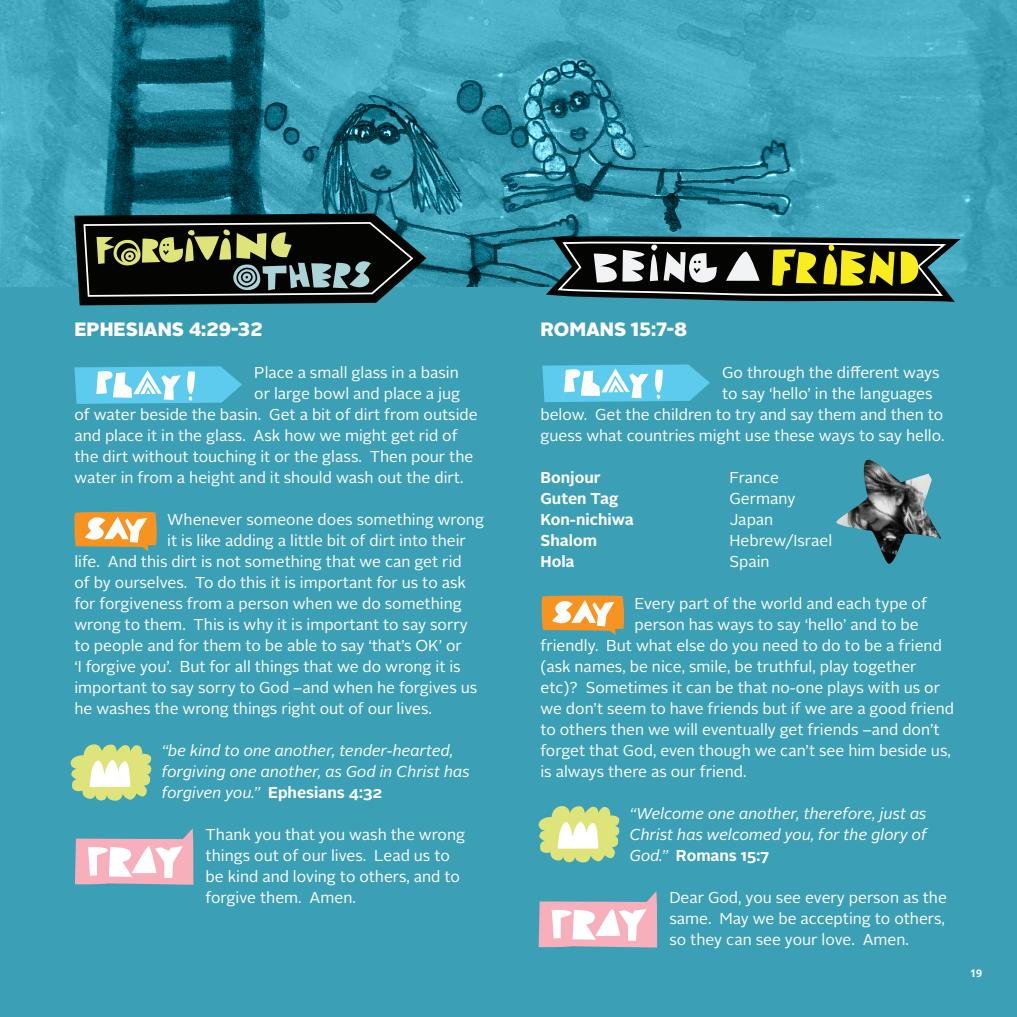
<style>
.page{position:relative;width:1017px;height:1017px;background:#3b9fb5}
.page>*{position:absolute;margin:0;border:0;box-sizing:border-box;transform-origin:0 0}
.t1{font:900 19.25px "Alright Sans";color:#fff}
.t2{font:15.75px/21px "Alright Sans";color:#fff}
.t3{font:italic 15.75px/21px "Alright Sans";color:#fff}
.t4{font:700 15.75px "Alright Sans";color:#fff}
.t5{font:700 10.5px "Open Sans";color:#fff}
.s1{font-weight:700;font-style:normal}
</style>
<div class="page">
<img style="left:0;top:0;width:1017px;height:286px">
<svg style="left:74px;top:366px;width:168px;height:38px;background:#78d0ea"></svg>
<svg style="left:74px;top:512px;width:83px;height:39px;background:#e0af69"></svg>
<svg style="left:71px;top:744px;width:80px;height:57px"></svg>
<svg style="left:75px;top:828px;width:118px;height:57px"></svg>
<svg style="left:542px;top:365px;width:168px;height:37px;background:#7ad1eb"></svg>
<svg style="left:541px;top:595px;width:83px;height:40px;background:#ddae6a"></svg>
<svg style="left:539px;top:806px;width:80px;height:57px"></svg>
<svg style="left:539px;top:891px;width:118px;height:57px"></svg>
<svg style="left:74px;top:213px;width:352px;height:92px;background:#314037"></svg>
<svg style="left:546px;top:236px;width:415px;height:66px;background:#4d5944"></svg>
<img style="left:836px;top:460px;width:105px;height:104px">
<p class="t1" style="left:74px;top:315px;width:190px">EPHESIANS 4:29-32</p>
<p class="t2" style="left:254px;top:362px;width:206px">Place a small glass in a basin</p>
<p class="t2" style="left:254px;top:383px;width:207px">or large bowl and place a jug</p>
<p class="t2" style="left:74px;top:404px;width:405px">of water beside the basin. Get a bit of dirt from outside</p>
<p class="t2" style="left:74px;top:425px;width:385px">and place it in the glass. Ask how we might get rid of</p>
<p class="t2" style="left:74px;top:446px;width:400px">the dirt without touching it or the glass. Then pour the</p>
<p class="t2" style="left:74px;top:467px;width:391px">water in from a height and it should wash out the dirt.</p>
<p class="t2" style="left:167px;top:509px;width:318px">Whenever someone does something wrong</p>
<p class="t2" style="left:167px;top:530px;width:300px">it is like adding a little bit of dirt into their</p>
<p class="t2" style="left:74px;top:551px;width:389px">life. And this dirt is not something that we can get rid</p>
<p class="t2" style="left:74px;top:572px;width:393px">of by ourselves. To do this it is important for us to ask</p>
<p class="t2" style="left:74px;top:593px;width:389px">for forgiveness from a person when we do something</p>
<p class="t2" style="left:74px;top:614px;width:395px">wrong to them. This is why it is important to say sorry</p>
<p class="t2" style="left:74px;top:635px;width:389px">to people and for them to be able to say ‘that’s OK’ or</p>
<p class="t2" style="left:74px;top:656px;width:388px">‘I forgive you’. But for all things that we do wrong it is</p>
<p class="t2" style="left:74px;top:677px;width:405px">important to say sorry to God –and when he forgives us</p>
<p class="t2" style="left:74px;top:698px;width:359px">he washes the wrong things right out of our lives.</p>
<p class="t3" style="left:162px;top:740px;width:310px">“be kind to one another, tender-hearted, forgiving one another, as God in Christ has forgiven you.” <span class="s1">Ephesians 4:32</span></p>
<p class="t2" style="left:206px;top:824px;width:261px">Thank you that you wash the wrong things out of our lives. Lead us to be kind and loving to others, and to forgive them. Amen.</p>
<p class="t1" style="left:540px;top:315px;width:148px">ROMANS 15:7-8</p>
<p class="t2" style="left:722px;top:362px;width:219px">Go through the different ways</p>
<p class="t2" style="left:722px;top:383px;width:212px">to say ‘hello’ in the languages</p>
<p class="t2" style="left:540px;top:404px;width:404px">below. Get the children to try and say them and then to</p>
<p class="t2" style="left:540px;top:425px;width:406px">guess what countries might use these ways to say hello.</p>
<p class="t4" style="left:540px;top:466px;width:62px">Bonjour</p>
<p class="t2" style="left:729px;top:467px;width:51px">France</p>
<p class="t4" style="left:540px;top:487px;width:79px">Guten Tag</p>
<p class="t2" style="left:729px;top:488px;width:68px">Germany</p>
<p class="t4" style="left:540px;top:508px;width:95px">Kon-nichiwa</p>
<p class="t2" style="left:729px;top:509px;width:45px">Japan</p>
<p class="t4" style="left:540px;top:529px;width:58px">Shalom</p>
<p class="t2" style="left:729px;top:530px;width:104px">Hebrew/Israel</p>
<p class="t4" style="left:540px;top:550px;width:36px">Hola</p>
<p class="t2" style="left:729px;top:551px;width:42px">Spain</p>
<p class="t2" style="left:635px;top:593px;width:294px">Every part of the world and each type of</p>
<p class="t2" style="left:635px;top:614px;width:286px">person has ways to say ‘hello’ and to be</p>
<p class="t2" style="left:540px;top:635px;width:403px">friendly. But what else do you need to do to be a friend</p>
<p class="t2" style="left:540px;top:656px;width:378px">(ask names, be nice, smile, be truthful, play together</p>
<p class="t2" style="left:540px;top:677px;width:401px">etc)? Sometimes it can be that no-one plays with us or</p>
<p class="t2" style="left:540px;top:698px;width:415px">we don’t seem to have friends but if we are a good friend</p>
<p class="t2" style="left:540px;top:719px;width:401px">to others then we will eventually get friends –and don’t</p>
<p class="t2" style="left:540px;top:740px;width:412px">forget that God, even though we can’t see him beside us,</p>
<p class="t2" style="left:540px;top:761px;width:208px">is always there as our friend.</p>
<p class="t3" style="left:630px;top:803px;width:299px;text-align:justify">“Welcome one another, therefore, just as Christ has welcomed you, for the glory of God.” <span class="s1">Romans 15:7</span></p>
<p class="t2" style="left:669px;top:887px;width:279px">Dear God, you see every person as the same. May we be accepting to others, so they can see your love. Amen.</p>
<p class="t5" style="left:970px;top:965px;width:13px">19</p>
</div>
